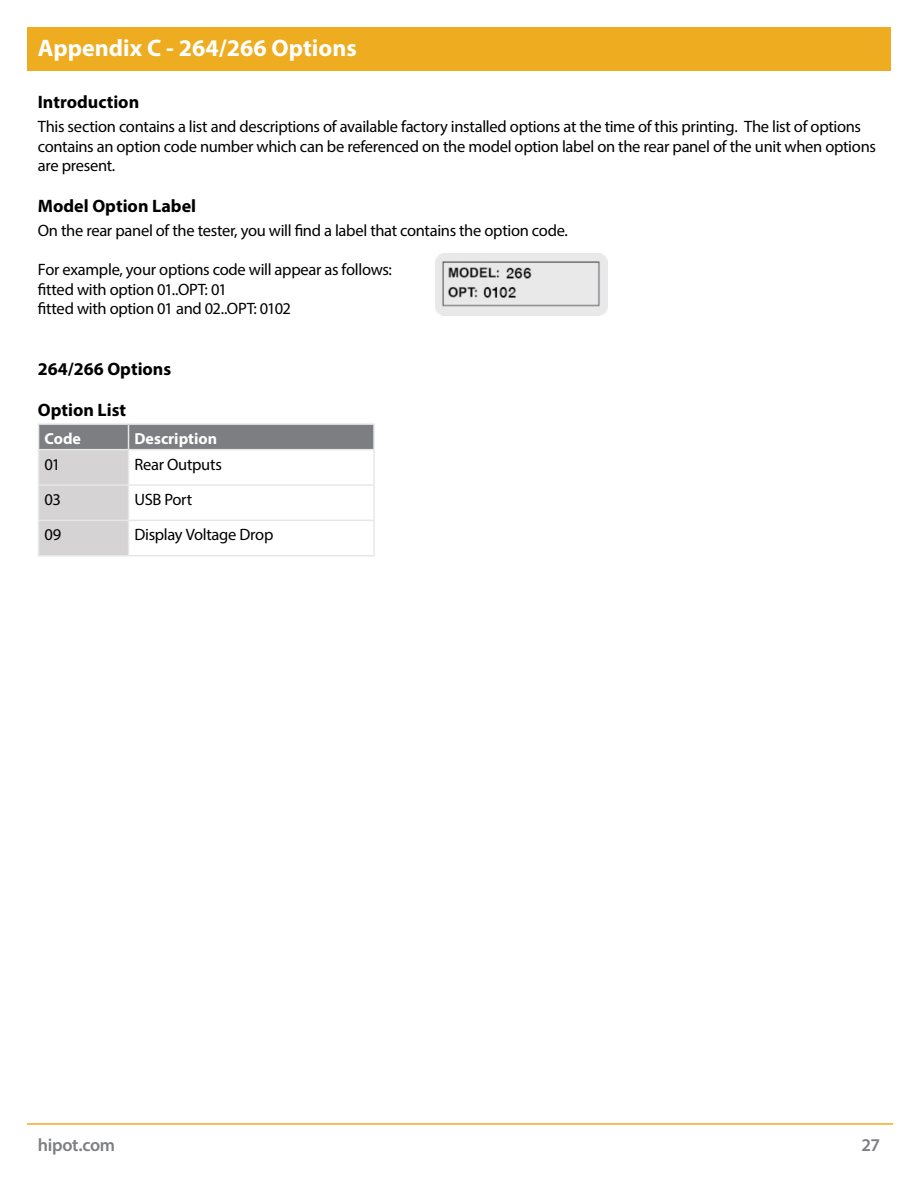
<style>
.page{position:relative;width:918px;height:1188px;background:#fff}
.page>*{position:absolute;margin:0;border:0;box-sizing:border-box;transform-origin:0 0}
.t1{font:700 24px "Myriad Pro";color:#fff}
.t2{font:700 18px "Myriad Pro";color:#000}
.t3{font:600 18px "Myriad Pro";letter-spacing:-.015em;color:#7d7e81}
.t4{font:16.5px/19.5px "Myriad Pro";letter-spacing:-.02em;color:#000}
.t5{font:700 16.05px "Myriad Pro";color:#fff}
</style>
<div class="page">
<hr style="left:27px;top:1123px;width:866px;height:2px;background:#eeac20">
<div style="left:27px;top:27px;width:864px;height:43px;background:#eeac20"></div>
<img style="left:435px;top:254px;width:172px;height:61px">
<hr style="left:373px;top:425px;width:2px;height:24px;background:#e6e7e8">
<hr style="left:373px;top:450px;width:2px;height:34px;background:#e6e7e8">
<hr style="left:373px;top:486px;width:2px;height:34px;background:#e6e7e8">
<hr style="left:373px;top:521px;width:2px;height:34px;background:#e6e7e8">
<hr style="left:38px;top:423px;width:91px;height:2px;background:#e6e7e8">
<svg style="left:38px;top:424px;width:336px;height:131px"></svg>
<hr style="left:129px;top:423px;width:246px;height:2px;background:#e6e7e8">
<hr style="left:38px;top:449px;width:91px;height:1px;background:#e6e7e8">
<hr style="left:38px;top:450px;width:1px;height:34px;background:#e6e7e8">
<hr style="left:129px;top:449px;width:246px;height:1px;background:#e6e7e8">
<hr style="left:38px;top:484px;width:91px;height:2px;background:#e6e7e8">
<hr style="left:38px;top:486px;width:1px;height:34px;background:#e6e7e8">
<hr style="left:129px;top:484px;width:246px;height:2px;background:#e6e7e8">
<hr style="left:38px;top:520px;width:91px;height:1px;background:#e6e7e8">
<hr style="left:38px;top:521px;width:1px;height:34px;background:#e6e7e8">
<hr style="left:129px;top:520px;width:246px;height:1px;background:#e6e7e8">
<hr style="left:38px;top:555px;width:91px;height:1px;background:#e6e7e8">
<hr style="left:129px;top:555px;width:246px;height:1px;background:#e6e7e8">
<h1 class="t1" style="left:38px;top:32px;width:321px">Appendix C - 264/266 Options</h1>
<p class="t2" style="left:38px;top:90px;width:103px">Introduction</p>
<p class="t4" style="left:38px;top:116px;width:840px">This section contains a list and descriptions of available factory installed options at the time of this printing. The list of options contains an option code number which can be referenced on the model option label on the rear panel of the unit when options are present.</p>
<p class="t2" style="left:38px;top:194px;width:160px">Model Option Label</p>
<p class="t4" style="left:38px;top:221px;width:532px">On the rear panel of the tester, you will find a label that contains the option code.</p>
<p class="t4" style="left:38px;top:260px;width:356px">For example, your options code will appear as follows: fitted with option 01..OPT: 01<br>fitted with option 01 and 02..OPT: 0102</p>
<p class="t2" style="left:38px;top:357px;width:135px">264/266 Options</p>
<p class="t2" style="left:38px;top:398px;width:90px">Option List</p>
<p class="t5" style="left:45px;top:428px;width:38px">Code</p>
<p class="t5" style="left:135px;top:428px;width:84px">Description</p>
<p class="t4" style="left:45px;top:454px;width:17px">01</p>
<p class="t4" style="left:135px;top:454px;width:89px">Rear Outputs</p>
<p class="t4" style="left:45px;top:489px;width:18px">03</p>
<p class="t4" style="left:135px;top:489px;width:59px">USB Port</p>
<p class="t4" style="left:45px;top:525px;width:18px">09</p>
<p class="t4" style="left:135px;top:525px;width:140px">Display Voltage Drop</p>
<p class="t3" style="left:38px;top:1133px;width:79px">hipot.com</p>
<p class="t3" style="left:862px;top:1133px;width:20px">27</p>
</div>
